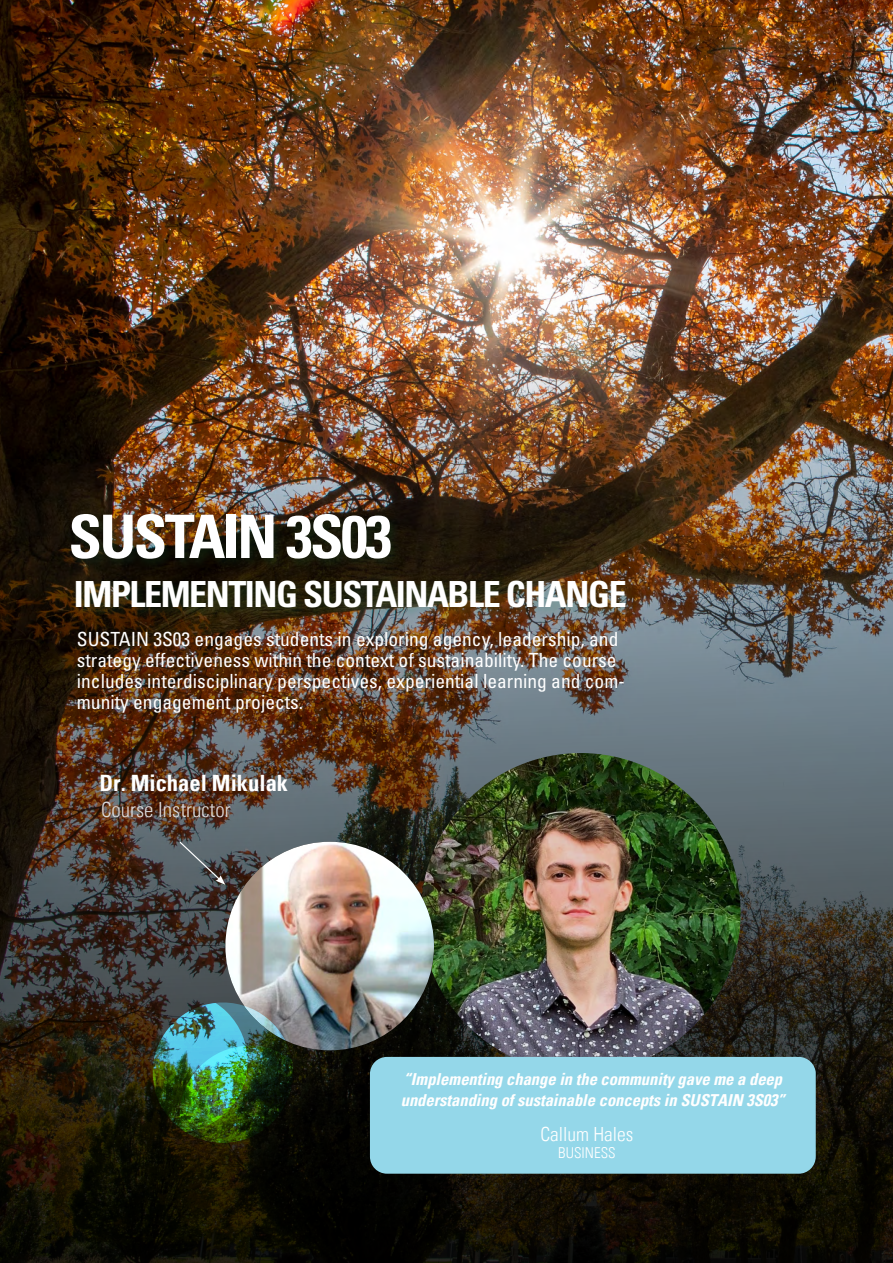
<style>
.page{position:relative;width:893px;height:1263px;background:#fff}
.page>*{position:absolute;margin:0;border:0;box-sizing:border-box;transform-origin:0 0}
.t1{font:700 condensed 60px "Univers LT Std";letter-spacing:-.04em;color:#fff}
.t2{font:700 condensed 36px "Univers LT Std";letter-spacing:-.04em;color:#fff}
.t3{font:700 condensed 22.5px "Univers";color:#fff}
.t4{font:300 condensed 21px "Univers LT";color:#dddcdd}
.t5{font:condensed 19.5px/21px "Univers LT Std";color:#fff}
.t6{font:300 condensed 19.5px "Univers LT";color:#fff}
.t7{font:italic 700 condensed 16.5px/21px "Univers";color:#fff}
.t8{font:300 condensed 15px "Univers LT";color:#fff}
</style>
<div class="page">
<img style="left:0;top:0;width:893px;height:349px">
<img style="left:0;top:349px;width:893px;height:914px">
<img style="left:421px;top:753px;width:320px;height:320px;border-radius:160px">
<img style="left:225px;top:842px;width:209px;height:208px;border-radius:104px">
<img style="left:146px;top:996px;width:154px;height:154px">
<svg style="left:179px;top:841px;width:46px;height:44px;background:#5d656a"></svg>
<div style="left:370px;top:1057px;width:446px;height:117px;background:#94d7e9;border-radius:17px"></div>
<div style="left:68px;top:510px;width:335px;height:61px;background:#057d4a;opacity:.15"></div>
<div style="left:73px;top:577px;width:564px;height:43px;background:#057d4a;opacity:.19"></div>
<h1 class="t1" style="left:69px;top:500px;width:325px">SUSTAIN 3S03</h1>
<h2 class="t2" style="left:74px;top:572px;width:554px">IMPLEMENTING SUSTAINABLE CHANGE</h2>
<p class="t5" style="left:77px;top:628px;width:549px">SUSTAIN 3S03 engages students in exploring agency, leadership, and strategy effectiveness within the context of sustainability. The course includes interdisciplinary perspectives, experiential learning and com&shy;munity engagement projects.</p>
<p class="t3" style="left:99px;top:769px;width:190px">Dr. Michael Mikulak</p>
<p class="t4" style="left:101px;top:797px;width:131px">Course Instructor</p>
<p class="t7" style="left:401px;top:1068px;width:386px">“Implementing change in the community gave me a deep understanding of sustainable concepts in SUSTAIN 3S03”</p>
<p class="t6" style="left:540px;top:1122px;width:95px">Callum Hales</p>
<p class="t8" style="left:558px;top:1144px;width:59px">BUSINESS</p>
</div>
